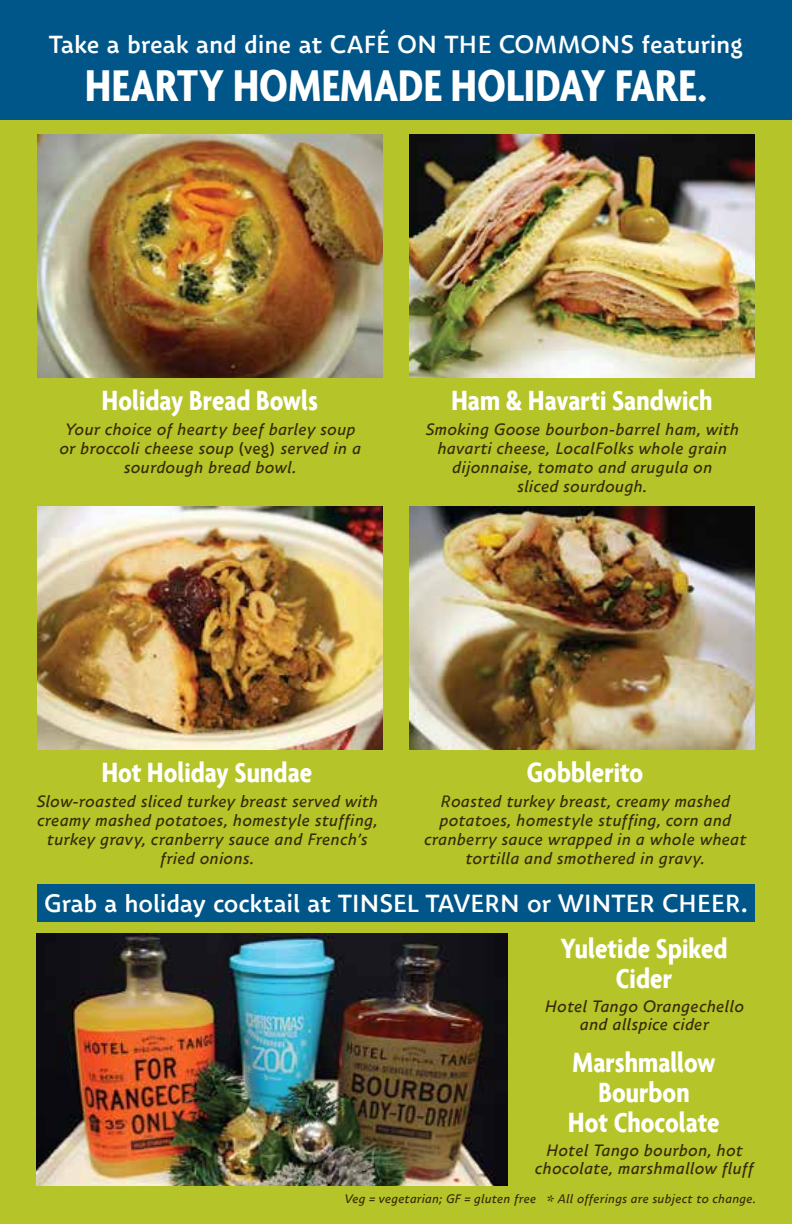
<style>
.page{position:relative;width:792px;height:1224px;background:#b5c428}
.page>*{position:absolute;margin:0;border:0;box-sizing:border-box;transform-origin:0 0}
.t1{font:700 condensed 48px "Agenda";letter-spacing:.005em;color:#fff}
.t2{font:700 condensed 30px/30px "Agenda";color:#fff;text-align:center}
.t3{font:700 24px "Zion Train STD Demi";letter-spacing:-.015em;color:#fff}
.t4{font:italic 16px/19.2px "Zion Train STD";letter-spacing:.01em;color:#372a07;text-align:center}
.t5{font:italic 12px "Zion Train STD";letter-spacing:.015em;color:#372a07}
.s1{font-style:normal}
</style>
<div class="page">
<div style="left:37px;top:884px;width:718px;height:38px;background:#005689"></div>
<div style="left:0;top:0;width:792px;height:120px;background:#005689"></div>
<img style="left:37px;top:134px;width:346px;height:244px">
<img style="left:409px;top:134px;width:346px;height:244px">
<img style="left:37px;top:506px;width:346px;height:244px">
<img style="left:409px;top:506px;width:346px;height:244px">
<img style="left:36px;top:934px;width:472px;height:252px">
<h3 class="t3" style="left:49px;top:29px;width:695px">Take a break and dine at CAFÉ ON THE COMMONS featuring</h3>
<h1 class="t1" style="left:85px;top:57px;width:623px">HEARTY HOMEMADE HOLIDAY FARE.</h1>
<h2 class="t2" style="left:102px;top:384px;width:218px">Holiday Bread Bowls</h2>
<p class="t4" style="left:59px;top:419px;width:303px">Your choice of hearty beef barley soup or broccoli cheese soup <span class="s1">(veg)</span> served in a sourdough bread bowl.</p>
<h2 class="t2" style="left:451px;top:384px;width:263px">Ham &amp; Havarti Sandwich</h2>
<p class="t4" style="left:425px;top:419px;width:315px">Smoking Goose bourbon-barrel ham, with havarti cheese, LocalFolks whole grain dijonnaise, tomato and arugula on<br>sliced sourdough.</p>
<h2 class="t2" style="left:102px;top:756px;width:212px">Hot Holiday Sundae</h2>
<p class="t4" style="left:36px;top:791px;width:343px">Slow-roasted sliced turkey breast served with creamy mashed potatoes, homestyle stuffing, turkey gravy, cranberry sauce and French’s fried onions.</p>
<h2 class="t2" style="left:527px;top:756px;width:118px">Gobblerito</h2>
<p class="t4" style="left:424px;top:791px;width:324px">Roasted turkey breast, creamy mashed potatoes, homestyle stuffing, corn and cranberry sauce wrapped in a whole wheat tortilla and smothered in gravy.</p>
<h3 class="t3" style="left:44px;top:888px;width:705px">Grab a holiday cocktail at TINSEL TAVERN or WINTER CHEER.</h3>
<h2 class="t2" style="left:560px;top:932px;width:169px">Yuletide Spiked<br>Cider</h2>
<p class="t4" style="left:544px;top:997px;width:201px;line-height:18px">Hotel Tango Orangechello and allspice cider</p>
<h2 class="t2" style="left:568px;top:1046px;width:153px">Marshmallow<br>Bourbon<br>Hot Chocolate</h2>
<p class="t4" style="left:535px;top:1141px;width:220px;line-height:18px">Hotel Tango bourbon, hot chocolate, marshmallow fluff</p>
<p class="t5" style="left:344px;top:1191px;width:413px">Veg = vegetarian; GF = gluten free * All offerings are subject to change.</p>
</div>
